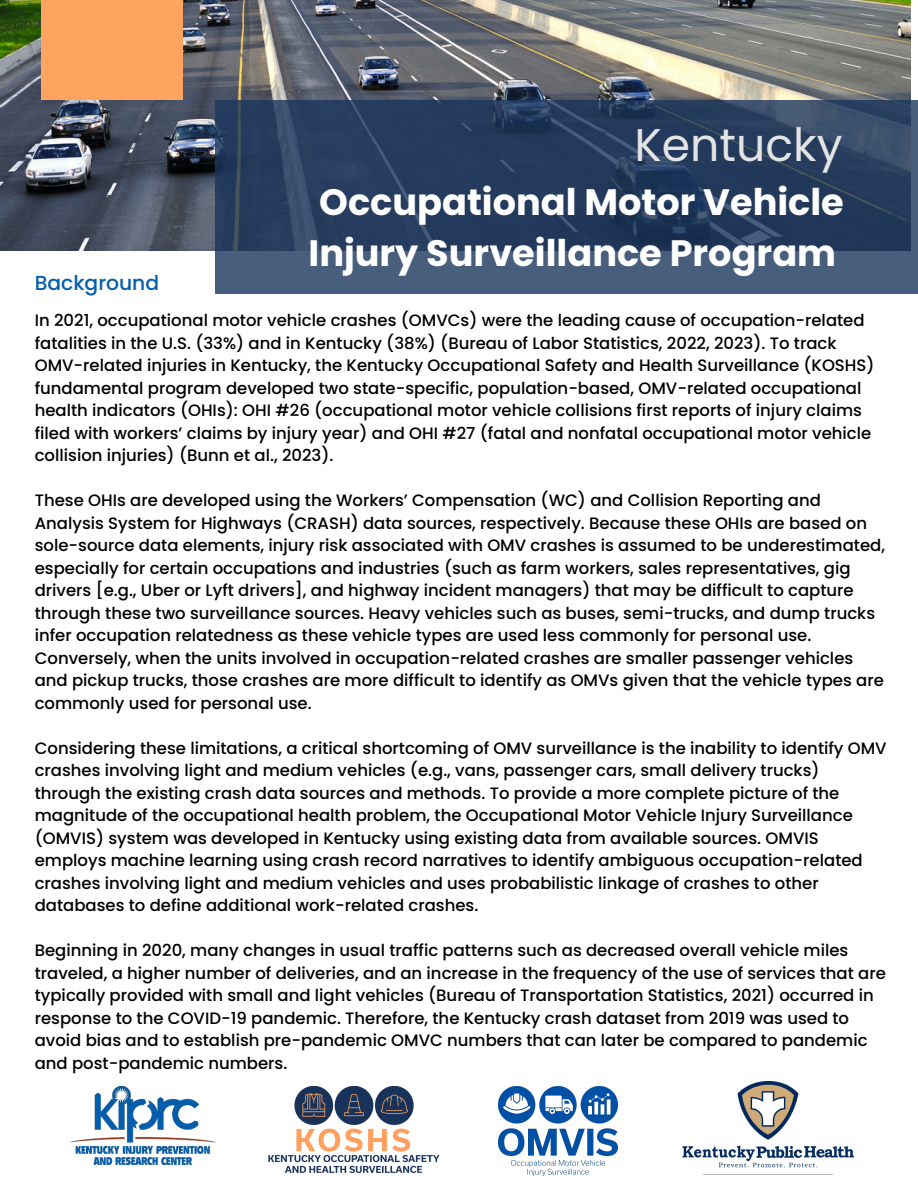
<style>
.page{position:relative;width:918px;height:1188px;background:#fff}
.page>*{position:absolute;margin:0;border:0;box-sizing:border-box;transform-origin:0 0}
.t1{font:45.75px "Poppins";color:#e4e4e4}
.t2{font:700 36.75px/51.2px "Poppins";color:#fff}
.t3{font:500 20.25px "Poppins";color:#045eac}
.t4{font:500 16.5px/22.5px "Poppins";color:#000}
</style>
<div class="page">
<img style="left:0;top:0;width:910px;height:250px">
<div style="left:41px;top:0;width:141px;height:100px;background:#ffa360"></div>
<svg style="left:215px;top:100px;width:703px;height:194px;background:#2e4465"></svg>
<img style="left:71px;top:1087px;width:145px;height:77px">
<img style="left:682px;top:1082px;width:171px;height:86px">
<img style="left:268px;top:1087px;width:172px;height:86px">
<img style="left:499px;top:1087px;width:118px;height:89px">
<p class="t1" style="left:634px;top:113px;width:210px">Kentucky</p>
<h1 class="t2" style="left:309px;top:176px;width:537px">Occupational Motor Vehicle<br>Injury Surveillance Program</h1>
<h2 class="t4" style="left:35px;top:309px;width:841px">In 2021, occupational motor vehicle crashes (OMVCs) were the leading cause of occupation-related fatalities in the U.S. (33%) and in Kentucky (38%) (Bureau of Labor Statistics, 2022, 2023). To track OMV-related injuries in Kentucky, the Kentucky Occupational Safety and Health Surveillance (KOSHS) fundamental program developed two state-specific, population-based, OMV-related occupational health indicators (OHIs): OHI #26 (occupational motor vehicle collisions first reports of injury claims filed with workers’ claims by injury year) and OHI #27 (fatal and nonfatal occupational motor vehicle collision injuries) (Bunn et al., 2023).</h2>
<h3 class="t4" style="left:35px;top:489px;width:852px">These OHIs are developed using the Workers’ Compensation (WC) and Collision Reporting and Analysis System for Highways (CRASH) data sources, respectively. Because these OHIs are based on sole-source data elements, injury risk associated with OMV crashes is assumed to be underestimated, especially for certain occupations and industries (such as farm workers, sales representatives, gig drivers [e.g., Uber or Lyft drivers], and highway incident managers) that may be difficult to capture through these two surveillance sources. Heavy vehicles such as buses, semi-trucks, and dump trucks infer occupation relatedness as these vehicle types are used less commonly for personal use.<br>Conversely, when the units involved in occupation-related crashes are smaller passenger vehicles and pickup trucks, those crashes are more difficult to identify as OMVs given that the vehicle types are commonly used for personal use.</h3>
<p class="t4" style="left:35px;top:737px;width:854px">Considering these limitations, a critical shortcoming of OMV surveillance is the inability to identify OMV crashes involving light and medium vehicles (e.g., vans, passenger cars, small delivery trucks) through the existing crash data sources and methods. To provide a more complete picture of the magnitude of the occupational health problem, the Occupational Motor Vehicle Injury Surveillance (OMVIS) system was developed in Kentucky using existing data from available sources. OMVIS employs machine learning using crash record narratives to identify ambiguous occupation-related crashes involving light and medium vehicles and uses probabilistic linkage of crashes to other databases to define additional work-related crashes.</p>
<p class="t4" style="left:35px;top:939px;width:853px">Beginning in 2020, many changes in usual traffic patterns such as decreased overall vehicle miles traveled, a higher number of deliveries, and an increase in the frequency of the use of services that are typically provided with small and light vehicles (Bureau of Transportation Statistics, 2021) occurred in response to the COVID-19 pandemic. Therefore, the Kentucky crash dataset from 2019 was used to avoid bias and to establish pre-pandemic OMVC numbers that can later be compared to pandemic and post-pandemic numbers.</p>
<p class="t3" style="left:35px;top:269px;width:126px">Background</p>
</div>
